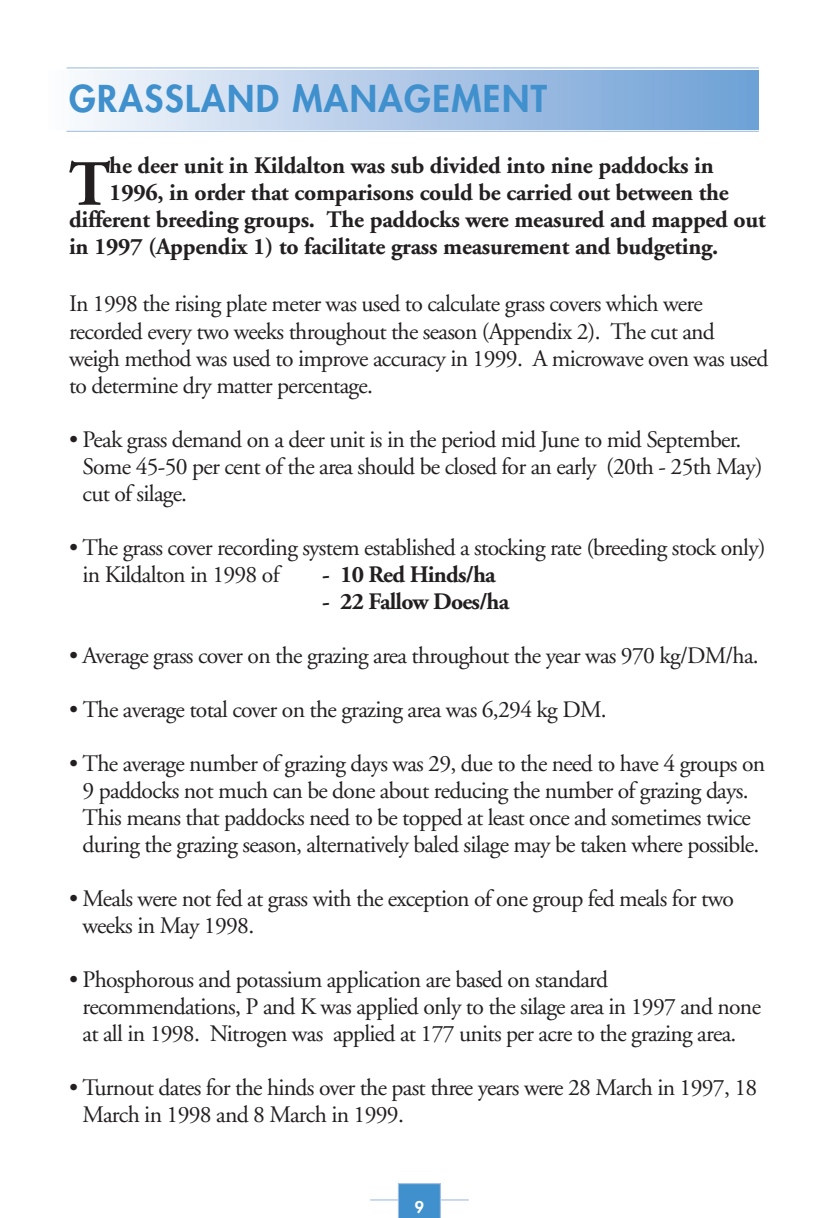
<style>
.page{position:relative;width:826px;height:1218px;background:#fff}
.page>*{position:absolute;margin:0;border:0;box-sizing:border-box;transform-origin:0 0}
.t1{font:700 64.35px "Adobe Garamond";color:#231f20}
.t2{font:800 36px "Futura CE";letter-spacing:.04em;color:#3f90cd}
.t3{font:23.62px/27px "Adobe Garamond";letter-spacing:-.03em;color:#231f20}
.t4{font:700 23.62px "Adobe Garamond";letter-spacing:-.01em;color:#231f20}
.t5{font:700 23.62px "Adobe Garamond";letter-spacing:-.03em;color:#231f20}
.t6{font:800 15.75px "Futura CE";color:#fff}
</style>
<div class="page">
<hr style="left:370px;top:1199px;width:99px;height:1px;background:#a1bee3">
<svg style="left:398px;top:1183px;width:43px;height:35px;background:#4793ce"></svg>
<div style="left:49px;top:70px;width:710px;height:59px;background:linear-gradient(to right,#faf9fd,#6c9ed4)"></div>
<hr style="left:67px;top:131px;width:692px;height:1px;background:#a1bee3">
<hr style="left:67px;top:67px;width:692px;height:1px;background:#a1bee3">
<h2 class="t2" style="left:69px;top:82px;width:479px">GRASSLAND MANAGEMENT</h2>
<h1 class="t1" style="left:69px;top:159px;width:43px">T</h1>
<p class="t4" style="left:109px;top:156px;width:606px">he deer unit in Kildalton was sub divided into nine paddocks in</p>
<p class="t4" style="left:109px;top:183px;width:621px">1996, in order that comparisons could be carried out between the</p>
<p class="t4" style="left:69px;top:210px;width:698px">different breeding groups. The paddocks were measured and mapped out</p>
<p class="t4" style="left:69px;top:237px;width:650px">in 1997 (Appendix 1) to facilitate grass measurement and budgeting.</p>
<p class="t3" style="left:69px;top:293px;width:701px">In 1998 the rising plate meter was used to calculate grass covers which were recorded every two weeks throughout the season (Appendix 2). The cut and weigh method was used to improve accuracy in 1999. A microwave oven was used to determine dry matter percentage.</p>
<p class="t3" style="left:83px;top:428px;width:681px;text-indent:-14px">• Peak grass demand on a deer unit is in the period mid June to mid September.<br>Some 45-50 per cent of the area should be closed for an early (20th - 25th May) cut of silage.</p>
<p class="t3" style="left:83px;top:536px;width:684px;text-indent:-14px">• The grass cover recording system established a stocking rate (breeding stock only) in Kildalton in 1998 of</p>
<p class="t5" style="left:322px;top:565px;width:175px">- 10 Red Hinds/ha</p>
<p class="t5" style="left:322px;top:592px;width:188px">- 22 Fallow Does/ha</p>
<p class="t3" style="left:69px;top:644px;width:691px">• Average grass cover on the grazing area throughout the year was 970 kg/DM/ha.</p>
<p class="t3" style="left:69px;top:698px;width:539px">• The average total cover on the grazing area was 6,294 kg DM.</p>
<p class="t3" style="left:69px;top:752px;width:697px;text-align:center">• The average number of grazing days was 29, due to the need to have 4 groups on 9 paddocks not much can be done about reducing the number of grazing days.<br>This means that paddocks need to be topped at least once and sometimes twice during the grazing season, alternatively baled silage may be taken where possible.</p>
<p class="t3" style="left:83px;top:887px;width:653px;text-indent:-13px">• Meals were not fed at grass with the exception of one group fed meals for two weeks in May 1998.</p>
<p class="t3" style="left:83px;top:968px;width:680px;text-indent:-13px">• Phosphorous and potassium application are based on standard recommendations, P and K was applied only to the silage area in 1997 and none at all in 1998. Nitrogen was applied at 177 units per acre to the grazing area.</p>
<p class="t3" style="left:83px;top:1076px;width:676px;text-indent:-14px">• Turnout dates for the hinds over the past three years were 28 March in 1997, 18<br>March in 1998 and 8 March in 1999.</p>
<p class="t6" style="left:415px;top:1200px;width:11px">9</p>
</div>
